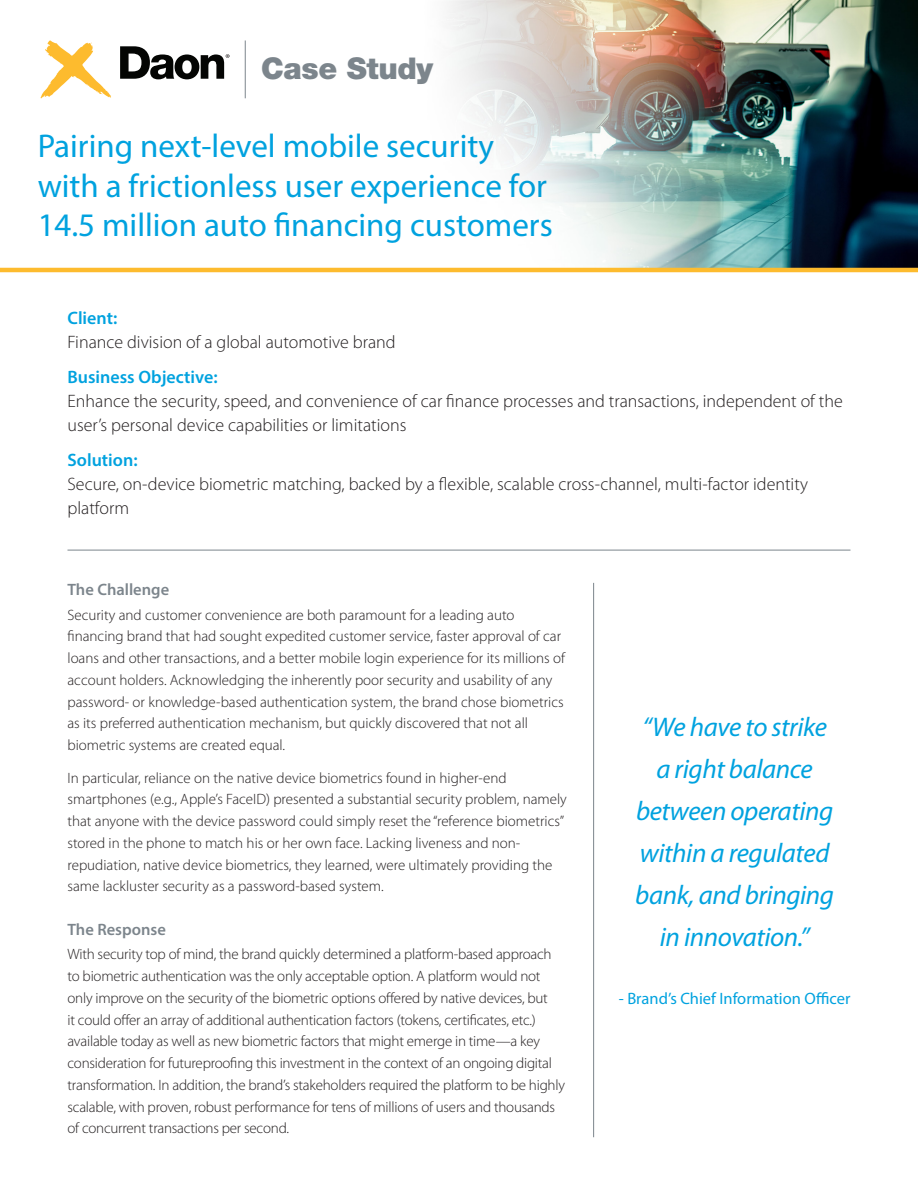
<style>
.page{position:relative;width:918px;height:1188px;background:#fff}
.page>*{position:absolute;margin:0;border:0;box-sizing:border-box;transform-origin:0 0}
.t1{font:33px/39.6px "Myriad Pro";color:#00a2df}
.t2{font:900 30px "Helvetica Neue LT Std";letter-spacing:-.01em;color:#7c858c}
.t3{font:italic 27px/42px "Myriad Pro";letter-spacing:-.015em;color:#00a2df;text-align:center}
.t4{font:300 18px/24px "Myriad Pro";color:#231f20}
.t5{font:16.5px "Myriad Pro";color:#00a2df}
.t6{font:600 16.5px "Myriad Pro";color:#7c858c}
.t7{font:300 15px/21.8px "Myriad Pro";color:#231f20}
.s1{font-weight:600;color:#00a2df}
</style>
<div class="page">
<img style="left:0;top:0;width:918px;height:268px">
<svg style="left:41px;top:40px;width:71px;height:59px"></svg>
<svg style="left:120px;top:46px;width:110px;height:33px"></svg>
<hr style="left:0;top:268px;width:918px;height:4px;background:#fdbb2e">
<hr style="left:245px;top:40px;width:1px;height:58px;background:#7c858c">
<hr style="left:68px;top:550px;width:782px;height:1px;background:#7c858c">
<hr style="left:593px;top:583px;width:1px;height:554px;background:#7c858c">
<p class="t2" style="left:261px;top:50px;width:174px">Case Study</p>
<h1 class="t1" style="left:38px;top:126px;width:517px">Pairing next-level mobile security with a frictionless user experience for<br>14.5 million auto financing customers</h1>
<p class="t4" style="left:68px;top:306px;width:330px"><span class="s1">Client:<br></span>Finance division of a global automotive brand</p>
<p class="t4" style="left:68px;top:365px;width:777px"><span class="s1">Business Objective:<br></span>Enhance the security, speed, and convenience of car finance processes and transactions, independent of the user’s personal device capabilities or limitations</p>
<p class="t4" style="left:68px;top:448px;width:742px"><span class="s1">Solution:<br></span>Secure, on-device biometric matching, backed by a flexible, scalable cross-channel, multi-factor identity platform</p>
<p class="t6" style="left:68px;top:579px;width:103px">The Challenge</p>
<p class="t7" style="left:68px;top:604px;width:499px">Security and customer convenience are both paramount for a leading auto financing brand that had sought expedited customer service, faster approval of car loans and other transactions, and a better mobile login experience for its millions of account holders. Acknowledging the inherently poor security and usability of any password- or knowledge-based authentication system, the brand chose biometrics as its preferred authentication mechanism, but quickly discovered that not all biometric systems are created equal.</p>
<p class="t7" style="left:68px;top:767px;width:501px">In particular, reliance on the native device biometrics found in higher-end smartphones (e.g., Apple’s FaceID) presented a substantial security problem, namely that anyone with the device password could simply reset the “reference biometrics” stored in the phone to match his or her own face. Lacking liveness and non&shy;repudiation, native device biometrics, they learned, were ultimately providing the same lackluster security as a password-based system.</p>
<p class="t6" style="left:68px;top:919px;width:100px">The Response</p>
<p class="t7" style="left:68px;top:944px;width:499px">With security top of mind, the brand quickly determined a platform-based approach to biometric authentication was the only acceptable option. A platform would not only improve on the security of the biometric options offered by native devices, but<br>it could offer an array of additional authentication factors (tokens, certificates, etc.) available today as well as new biometric factors that might emerge in time—a key consideration for futureproofing this investment in the context of an ongoing digital transformation. In addition, the brand’s stakeholders required the platform to be highly scalable, with proven, robust performance for tens of millions of users and thousands of concurrent transactions per second.</p>
<p class="t3" style="left:635px;top:707px;width:200px">“We have to strike a right balance between operating within a regulated bank, and bringing in innovation.”</p>
<p class="t5" style="left:619px;top:988px;width:233px">- Brand’s Chief Information Officer</p>
</div>
